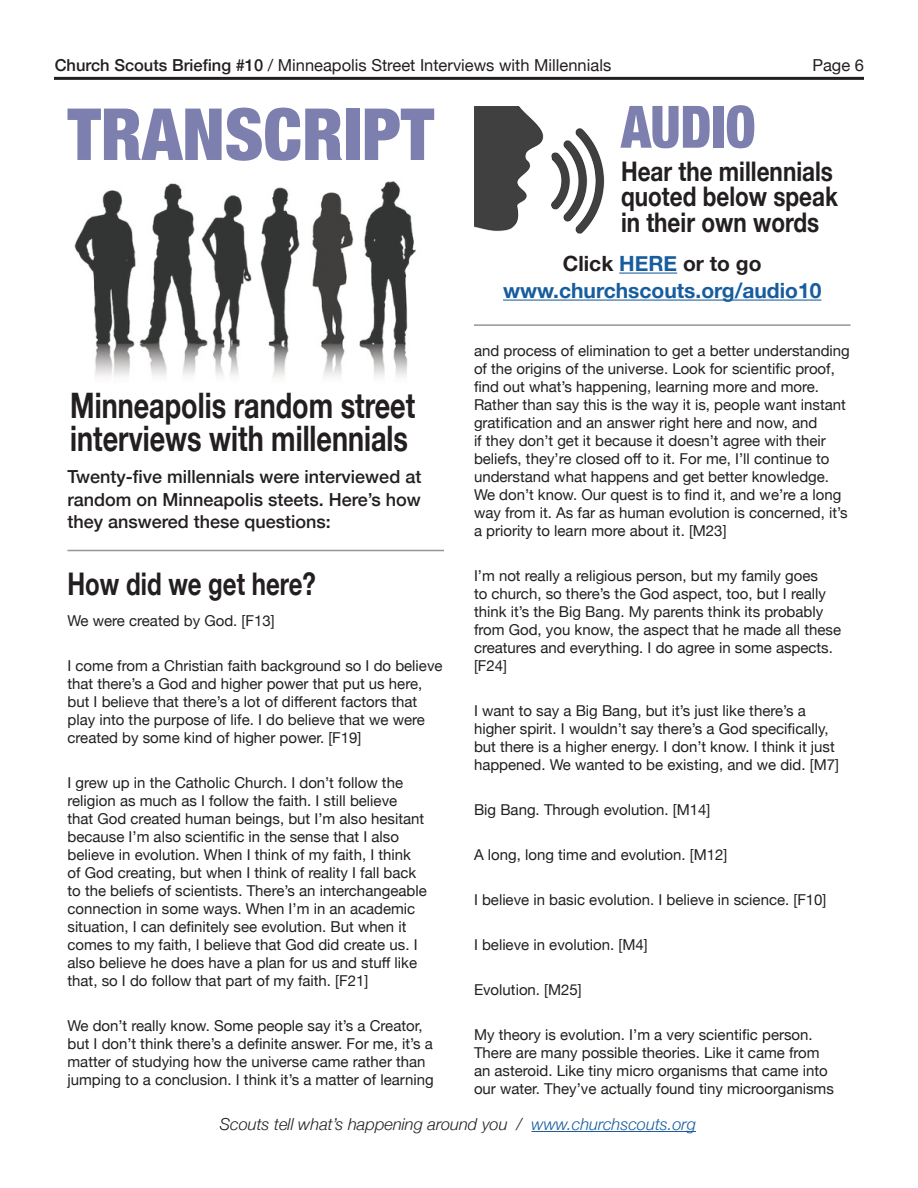
<style>
.page{position:relative;width:918px;height:1188px;background:#fff}
.page>*{position:absolute;margin:0;border:0;box-sizing:border-box;transform-origin:0 0}
.t1{font:900 condensed 72px "Helvetica Neue";color:#7d7fae}
.Transcript_head{font:900 condensed 58.5px "Helvetica Neue";color:#7d7fae;scale:.92 1}
.Transcript_head-2{font:700 35.1px/33px "Helvetica Neue";color:#231f20;scale:.77 1}
.Transcript_head-3{font:700 31.2px "Helvetica Neue";color:#231f20;scale:.77 1}
.Transcript_head-4{font:700 27px/25.5px "Helvetica Neue";color:#231f20;scale:.83 1}
.Transcript_head-5{font:700 21px "Helvetica Neue";color:#175d9e}
.Transcript_head-6{font:700 21px "Helvetica Neue";color:#231f20}
.Transcript_head-7{font:500 18px/22.5px "Helvetica Neue";color:#231f20;text-align:justify}
.t2{font:16.5px "Helvetica Neue";color:#231f20}
.t3{font:italic 300 16.5px "Helvetica Neue";color:#231f20}
.Transcript_text{font:15px/18px "Helvetica Neue";color:#231f20}
.s1{font-weight:500}
.s2{color:#175d9e}
</style>
<div class="page">
<hr style="left:54px;top:77px;width:810px;height:3px;background:#231f20">
<hr style="left:532px;top:1131px;width:164px;height:1px;background:#175d9e">
<img style="left:474px;top:107px;width:131px;height:127px">
<img style="left:74px;top:181px;width:342px;height:197px">
<hr style="left:619px;top:273px;width:58px;height:1px;background:#175d9e">
<hr style="left:503px;top:300px;width:318px;height:1px;background:#175d9e">
<hr style="left:68px;top:550px;width:376px;height:1px;background:#939598">
<hr style="left:474px;top:324px;width:376px;height:2px;background:#939598">
<p class="t2" style="left:55px;top:53px;width:558px"><span class="s1">Church Scouts Briefing #10</span> / Minneapolis Street Interviews with Millennials</p>
<p class="t2" style="left:812px;top:53px;width:53px">Page 6</p>
<p class="t1" style="left:68px;top:75px;width:368px">TRANSCRIPT</p>
<p class="Transcript_head-2" style="left:70px;top:390px;width:449px">Minneapolis random street interviews with millennials</p>
<p class="Transcript_head-7" style="left:68px;top:464px;width:355px">Twenty-five millennials were interviewed at random on Minneapolis steets. Here’s how they answered these questions:</p>
<p class="Transcript_head-3" style="left:68px;top:559px;width:324px">How did we get here?</p>
<p class="Transcript_text" style="left:68px;top:613px;width:209px">We were created by God. [F13]</p>
<p class="Transcript_text" style="left:68px;top:658px;width:377px">I come from a Christian faith background so I do believe that there’s a God and higher power that put us here, but I believe that there’s a lot of different factors that play into the purpose of life. I do believe that we were created by some kind of higher power. [F19]</p>
<p class="Transcript_text" style="left:68px;top:775px;width:361px">I grew up in the Catholic Church. I don’t follow the religion as much as I follow the faith. I still believe that God created human beings, but I’m also hesitant because I’m also scientific in the sense that I also believe in evolution. When I think of my faith, I think of God creating, but when I think of reality I fall back to the beliefs of scientists. There’s an interchangeable connection in some ways. When I’m in an academic situation, I can definitely see evolution. But when it comes to my faith, I believe that God did create us. I also believe he does have a plan for us and stuff like that, so I do follow that part of my faith. [F21]</p>
<p class="Transcript_text" style="left:68px;top:1018px;width:368px">We don’t really know. Some people say it’s a Creator, but I don’t think there’s a definite answer. For me, it’s a matter of studying how the universe came rather than jumping to a conclusion. I think it’s a matter of learning</p>
<p class="Transcript_head" style="left:621px;top:79px;width:148px">AUDIO</p>
<p class="Transcript_head-4" style="left:621px;top:159px;width:263px">Hear the millennials quoted below speak in their own words</p>
<p class="Transcript_head-6" style="left:563px;top:247px;width:200px">Click <span class="s2">HERE</span> or to go</p>
<p class="Transcript_head-5" style="left:503px;top:274px;width:320px">www.churchscouts.org/audio10</p>
<p class="Transcript_text" style="left:474px;top:343px;width:377px">and process of elimination to get a better understanding of the origins of the universe. Look for scientific proof, find out what’s happening, learning more and more.<br>Rather than say this is the way it is, people want instant gratification and an answer right here and now, and<br>if they don’t get it because it doesn’t agree with their beliefs, they’re closed off to it. For me, I’ll continue to understand what happens and get better knowledge.<br>We don’t know. Our quest is to find it, and we’re a long way from it. As far as human evolution is concerned, it’s a priority to learn more about it. [M23]</p>
<p class="Transcript_text" style="left:474px;top:568px;width:369px">I’m not really a religious person, but my family goes<br>to church, so there’s the God aspect, too, but I really think it’s the Big Bang. My parents think its probably from God, you know, the aspect that he made all these creatures and everything. I do agree in some aspects. [F24]</p>
<p class="Transcript_text" style="left:474px;top:703px;width:367px">I want to say a Big Bang, but it’s just like there’s a higher spirit. I wouldn’t say there’s a God specifically, but there is a higher energy. I don’t know. I think it just happened. We wanted to be existing, and we did. [M7]</p>
<p class="Transcript_text" style="left:474px;top:802px;width:238px">Big Bang. Through evolution. [M14]</p>
<p class="Transcript_text" style="left:474px;top:847px;width:255px">A long, long time and evolution. [M12]</p>
<p class="Transcript_text" style="left:474px;top:892px;width:354px">I believe in basic evolution. I believe in science. [F10]</p>
<p class="Transcript_text" style="left:474px;top:937px;width:175px">I believe in evolution. [M4]</p>
<p class="Transcript_text" style="left:474px;top:982px;width:109px">Evolution. [M25]</p>
<p class="Transcript_text" style="left:474px;top:1027px;width:361px">My theory is evolution. I’m a very scientific person.<br>There are many possible theories. Like it came from an asteroid. Like tiny micro organisms that came into our water. They’ve actually found tiny microorganisms</p>
<p class="t3" style="left:220px;top:1111px;width:478px">Scouts tell what’s happening around you / <span class="s2">www.churchscouts.org</span></p>
</div>
